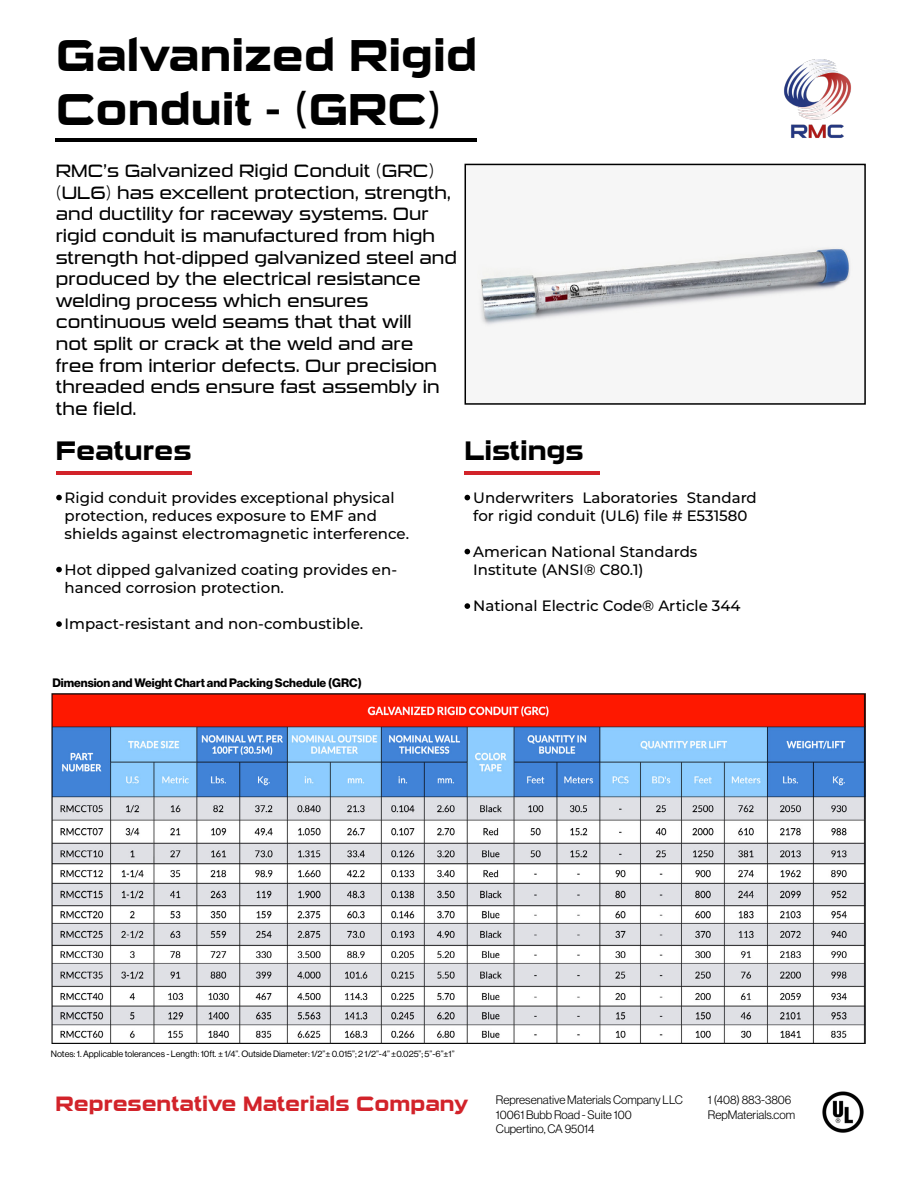
<style>
.page{position:relative;width:918px;height:1188px;background:#fff}
.page>*{position:absolute;margin:0;border:0;box-sizing:border-box;transform-origin:0 0}
.t1{font:700 45px/54px "Sui Generis Rg";color:#000}
.t2{font:700 27px "Sui Generis Rg";color:#000}
.t3{font:700 21px "Sui Generis Rg";color:#d2232a}
.t4{font:18px/21.6px "Sui Generis Bk";color:#000}
.t5{font:500 15px/18px "Montserrat";color:#000}
.t6{font:12px/14.4px "N Haas Grotesk DS Pro 45 Lt";color:#000}
.t7{font:12px "N Haas Grotesk DS Pro 75 Bd";color:#000}
.t8{font:9px "N Haas Grotesk DS Pro 55 Rg";color:#000}
</style>
<div class="page">
<img style="left:477px;top:246px;width:376px;height:81px">
<div style="left:465px;top:164px;width:401px;height:241px;border:2px solid #000"></div>
<img style="left:784px;top:59px;width:67px;height:79px">
<hr style="left:55px;top:138px;width:422px;height:4px;background:#000">
<hr style="left:56px;top:471px;width:136px;height:4px;background:#d2232a">
<svg style="left:56px;top:495px;width:6px;height:5px"></svg>
<svg style="left:56px;top:567px;width:6px;height:5px"></svg>
<svg style="left:56px;top:621px;width:6px;height:6px"></svg>
<img style="left:822px;top:1091px;width:42px;height:42px">
<hr style="left:464px;top:471px;width:136px;height:4px;background:#d2232a">
<svg style="left:465px;top:495px;width:5px;height:5px"></svg>
<svg style="left:465px;top:549px;width:5px;height:5px"></svg>
<svg style="left:465px;top:603px;width:5px;height:6px"></svg>
<img style="left:51px;top:694px;width:815px;height:350px">
<h1 class="t1" style="left:56px;top:29px;width:423px">Galvanized Rigid<br>Conduit - (GRC)</h1>
<p class="t4" style="left:56px;top:160px;width:403px">RMC’s Galvanized Rigid Conduit (GRC) (UL6) has excellent protection, strength, and ductility for raceway systems. Our rigid conduit is manufactured from high strength hot-dipped galvanized steel and produced by the electrical resistance welding process which ensures continuous weld seams that that will<br>not split or crack at the weld and are<br>free from interior defects. Our precision threaded ends ensure fast assembly in the field.</p>
<h2 class="t2" style="left:56px;top:435px;width:137px">Features</h2>
<p class="t5" style="left:65px;top:488px;width:346px">Rigid conduit provides exceptional physical protection, reduces exposure to EMF and shields against electromagnetic interference.</p>
<p class="t5" style="left:65px;top:560px;width:334px">Hot dipped galvanized coating provides en&shy;hanced corrosion protection.</p>
<p class="t5" style="left:65px;top:614px;width:300px">Impact-resistant and non-combustible.</p>
<p class="t7" style="left:52px;top:676px;width:311px">Dimension and Weight Chart and Packing Schedule (GRC)</p>
<h2 class="t2" style="left:464px;top:435px;width:121px">Listings</h2>
<p class="t5" style="left:473px;top:488px;width:285px">Underwriters Laboratories Standard for rigid conduit (UL6) file # E531580</p>
<p class="t5" style="left:473px;top:542px;width:226px">American National Standards<br>Institute (ANSI® C80.1)</p>
<p class="t5" style="left:473px;top:596px;width:269px">National Electric Code® Article 344</p>
<p class="t8" style="left:51px;top:1049px;width:405px">Notes: 1. Applicable tolerances - Length: 10ft. ± 1/4”. Outside Diameter: 1/2”± 0.015”; 2 1/2”-4” ±0.025”; 5”-6”±1”</p>
<p class="t3" style="left:56px;top:1091px;width:414px">Representative Materials Company</p>
<p class="t6" style="left:496px;top:1093px;width:189px">Represenative Materials Company LLC<br>10061 Bubb Road - Suite 100<br>Cupertino, CA 95014</p>
<p class="t6" style="left:708px;top:1093px;width:89px">1 (408) 883-3806<br>RepMaterials.com</p>
</div>
